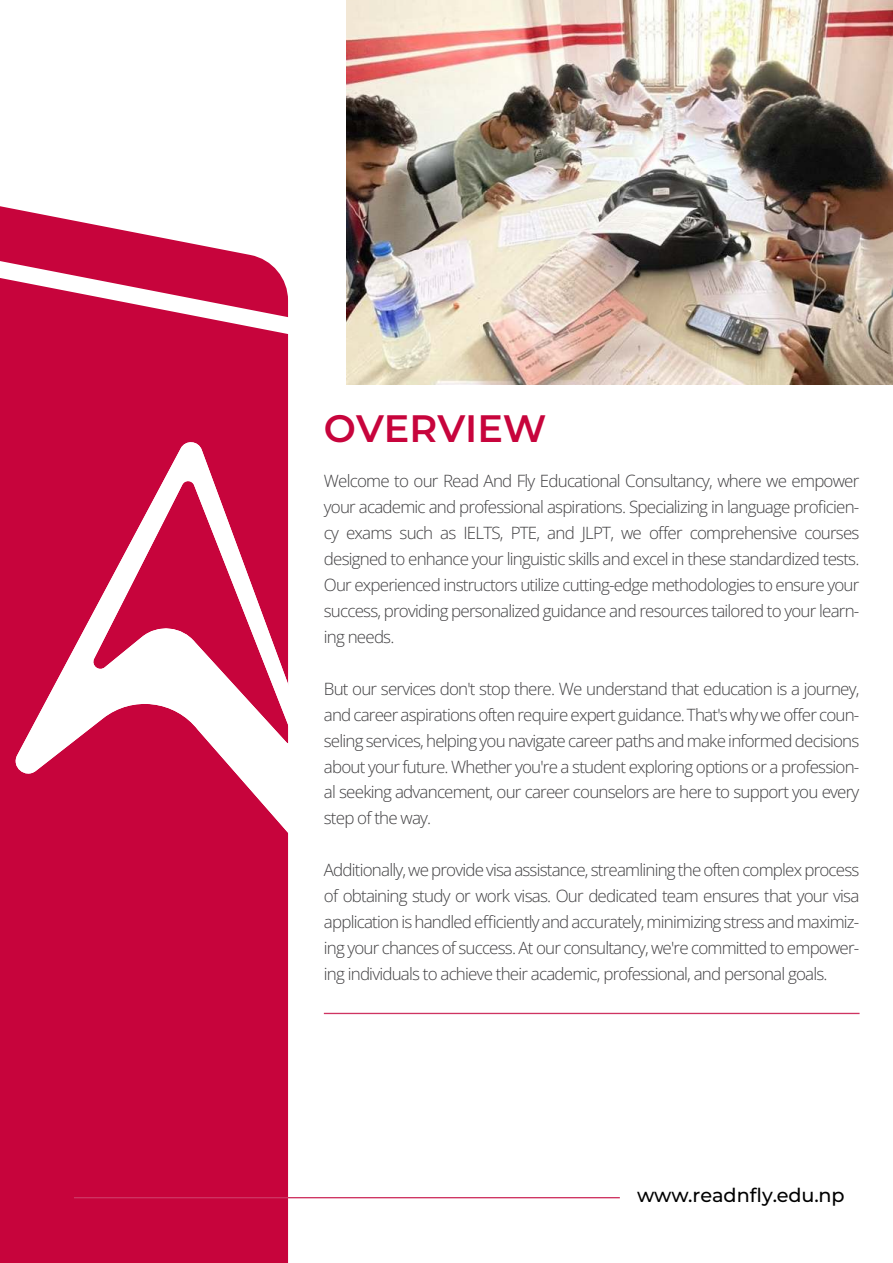
<style>
.page{position:relative;width:893px;height:1263px;background:#fff}
.page>*{position:absolute;margin:0;border:0;box-sizing:border-box;transform-origin:0 0}
.t1{font:600 38.25px "Montserrat";color:#c7043c}
.t2{font:500 19.2px "Montserrat";letter-spacing:-.005em;color:#000}
.t3{font:300 16.95px/26px "Open Sans";letter-spacing:-.045em;color:#414042;text-align:justify}
</style>
<div class="page">
<div style="left:0;top:317px;width:288px;height:946px;background:#c7043c"></div>
<svg style="left:11px;top:439px;width:278px;height:478px;fill:#c7043c"></svg>
<hr style="left:324px;top:1013px;width:536px;height:1px;background:#cf3462">
<svg style="left:0;top:206px;width:288px;height:111px"></svg>
<img style="left:347px;top:0;width:546px;height:384px">
<hr style="left:74px;top:1197px;width:546px;height:1px;background:#cf3462">
<h1 class="t1" style="left:324px;top:413px;width:224px">OVERVIEW</h1>
<p class="t3" style="left:324px;top:470px;width:537px">Welcome to our Read And Fly Educational Consultancy, where we empower your academic and professional aspirations. Specializing in language proficien&shy;cy exams such as IELTS, PTE, and JLPT, we offer comprehensive courses designed to enhance your linguistic skills and excel in these standardized tests.<br>Our experienced instructors utilize cutting-edge methodologies to ensure your success, providing personalized guidance and resources tailored to your learn&shy;ing needs.</p>
<p class="t3" style="left:324px;top:675px;width:537px">But our services don't stop there. We understand that education is a journey, and career aspirations often require expert guidance. That's why we offer coun&shy;seling services, helping you navigate career paths and make informed decisions about your future. Whether you're a student exploring options or a profession&shy;al seeking advancement, our career counselors are here to support you every step of the way.</p>
<p class="t3" style="left:324px;top:857px;width:537px">Additionally, we provide visa assistance, streamlining the often complex process of obtaining study or work visas. Our dedicated team ensures that your visa application is handled efficiently and accurately, minimizing stress and maximiz&shy;ing your chances of success. At our consultancy, we're committed to empower&shy;ing individuals to achieve their academic, professional, and personal goals.</p>
<p class="t2" style="left:637px;top:1182px;width:209px">www.readnfly.edu.np</p>
</div>
